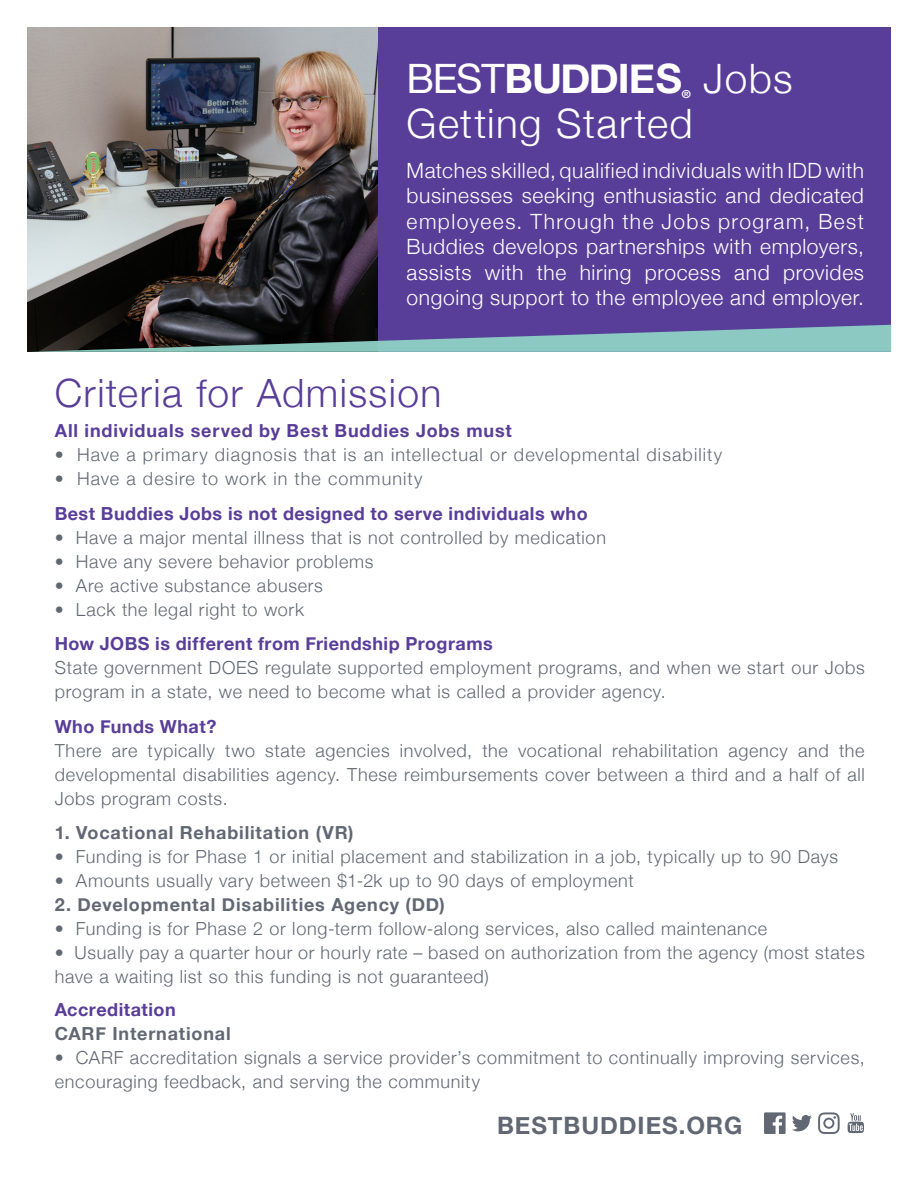
<style>
.page{position:relative;width:918px;height:1188px;background:#fff}
.page>*{position:absolute;margin:0;border:0;box-sizing:border-box;transform-origin:0 0}
.t1{font:300 40.5px "Helvetica Neue";letter-spacing:.035em;color:#fff}
.t2{font:700 40.5px "Helvetica Neue";letter-spacing:-.02em;color:#fff}
.Body2_Hel_Light_Gray{font:300 39px "Helvetica Neue";letter-spacing:.035em;color:#593e99}
.t3{font:700 24px "Helvetica Neue";letter-spacing:.04em;color:#626873}
.Intro_Helv_Light_W_1{font:300 21px/25.5px "Helvetica Neue";letter-spacing:.03em;color:#fff;text-align:justify}
.Body2_Hel_Light_Gray-2{font:300 18px/24px "Helvetica Neue";letter-spacing:.04em;color:#626873}
.Body2_Hel_Light_Gray-3{font:700 18px "Helvetica Neue";letter-spacing:.025em;color:#593e99}
.Body2_Hel_Light_Gray-4{font:300 18px "Helvetica Neue";letter-spacing:.06em;color:#626873}
.Body2_Hel_Light_Gray-5{font:700 18px "Helvetica Neue";letter-spacing:.045em;color:#626873}
.Body2_Hel_Light_Gray-6{font:700 18px "Helvetica Neue";letter-spacing:.045em;color:#593e99}
.t4{font:700 10.95px "Helvetica Neue";color:#fff}
.s1{font-weight:400}
</style>
<div class="page">
<div style="left:27px;top:28px;width:864px;height:324px;background:#593e99"></div>
<img style="left:27px;top:28px;width:351px;height:324px">
<svg style="left:28px;top:325px;width:863px;height:27px"></svg>
<svg style="left:764px;top:1112px;width:22px;height:22px"></svg>
<svg style="left:848px;top:1113px;width:16px;height:20px"></svg>
<svg style="left:792px;top:1115px;width:20px;height:16px"></svg>
<svg style="left:818px;top:1112px;width:22px;height:22px"></svg>
<p class="t2" style="left:407px;top:54px;width:277px"><span class="s1">BEST</span>BUDDIES</p>
<p class="t4" style="left:682px;top:87px;width:11px">®</p>
<p class="t1" style="left:703px;top:54px;width:91px">Jobs</p>
<p class="t1" style="left:407px;top:99px;width:288px">Getting Started</p>
<p class="Intro_Helv_Light_W_1" style="left:407px;top:157px;width:459px">Matches skilled, qualified individuals with IDD with businesses seeking enthusiastic and dedicated employees. Through the Jobs program, Best Buddies develops partnerships with employers, assists with the hiring process and provides ongoing support to the employee and employer.</p>
<p class="Body2_Hel_Light_Gray" style="left:55px;top:369px;width:388px">Criteria for Admission</p>
<p class="Body2_Hel_Light_Gray-6" style="left:55px;top:420px;width:459px">All individuals served by Best Buddies Jobs must</p>
<p class="Body2_Hel_Light_Gray-4" style="left:55px;top:444px;width:669px">• Have a primary diagnosis that is an intellectual or developmental disability</p>
<p class="Body2_Hel_Light_Gray-4" style="left:55px;top:468px;width:369px">• Have a desire to work in the community</p>
<p class="Body2_Hel_Light_Gray-3" style="left:55px;top:502px;width:534px">Best Buddies Jobs is not designed to serve individuals who</p>
<p class="Body2_Hel_Light_Gray-2" style="left:55px;top:525px;width:553px">• Have a major mental illness that is not controlled by medication</p>
<p class="Body2_Hel_Light_Gray-2" style="left:55px;top:549px;width:320px">• Have any severe behavior problems</p>
<p class="Body2_Hel_Light_Gray-2" style="left:55px;top:573px;width:270px">• Are active substance abusers</p>
<p class="Body2_Hel_Light_Gray-2" style="left:55px;top:597px;width:251px">• Lack the legal right to work</p>
<p class="Body2_Hel_Light_Gray-3" style="left:55px;top:633px;width:440px">How JOBS is different from Friendship Programs</p>
<p class="Body2_Hel_Light_Gray-2" style="left:55px;top:655px;width:812px">State government DOES regulate supported employment programs, and when we start our Jobs program in a state, we need to become what is called a provider agency.</p>
<p class="Body2_Hel_Light_Gray-3" style="left:55px;top:715px;width:163px">Who Funds What?</p>
<p class="Body2_Hel_Light_Gray-2" style="left:55px;top:738px;width:812px;text-align:justify">There are typically two state agencies involved, the vocational rehabilitation agency and the developmental disabilities agency. These reimbursements cover between a third and a half of all Jobs program costs.</p>
<p class="Body2_Hel_Light_Gray-5" style="left:55px;top:822px;width:300px">1. Vocational Rehabilitation (VR)</p>
<p class="Body2_Hel_Light_Gray-2" style="left:55px;top:844px;width:785px">• Funding is for Phase 1 or initial placement and stabilization in a job, typically up to 90 Days</p>
<p class="Body2_Hel_Light_Gray-2" style="left:55px;top:868px;width:581px">• Amounts usually vary between $1-2k up to 90 days of employment</p>
<p class="Body2_Hel_Light_Gray-5" style="left:55px;top:894px;width:392px">2. Developmental Disabilities Agency (DD)</p>
<p class="Body2_Hel_Light_Gray-2" style="left:55px;top:916px;width:714px">• Funding is for Phase 2 or long-term follow-along services, also called maintenance</p>
<p class="Body2_Hel_Light_Gray-2" style="left:55px;top:940px;width:811px">• Usually pay a quarter hour or hourly rate – based on authorization from the agency (most states have a waiting list so this funding is not guaranteed)</p>
<p class="Body2_Hel_Light_Gray-3" style="left:55px;top:999px;width:122px">Accreditation</p>
<p class="Body2_Hel_Light_Gray-5" style="left:55px;top:1023px;width:177px">CARF International</p>
<p class="Body2_Hel_Light_Gray-2" style="left:55px;top:1045px;width:812px">• CARF accreditation signals a service provider’s commitment to continually improving services, encouraging feedback, and serving the community</p>
<p class="t3" style="left:497px;top:1111px;width:247px">BESTBUDDIES.ORG</p>
</div>
